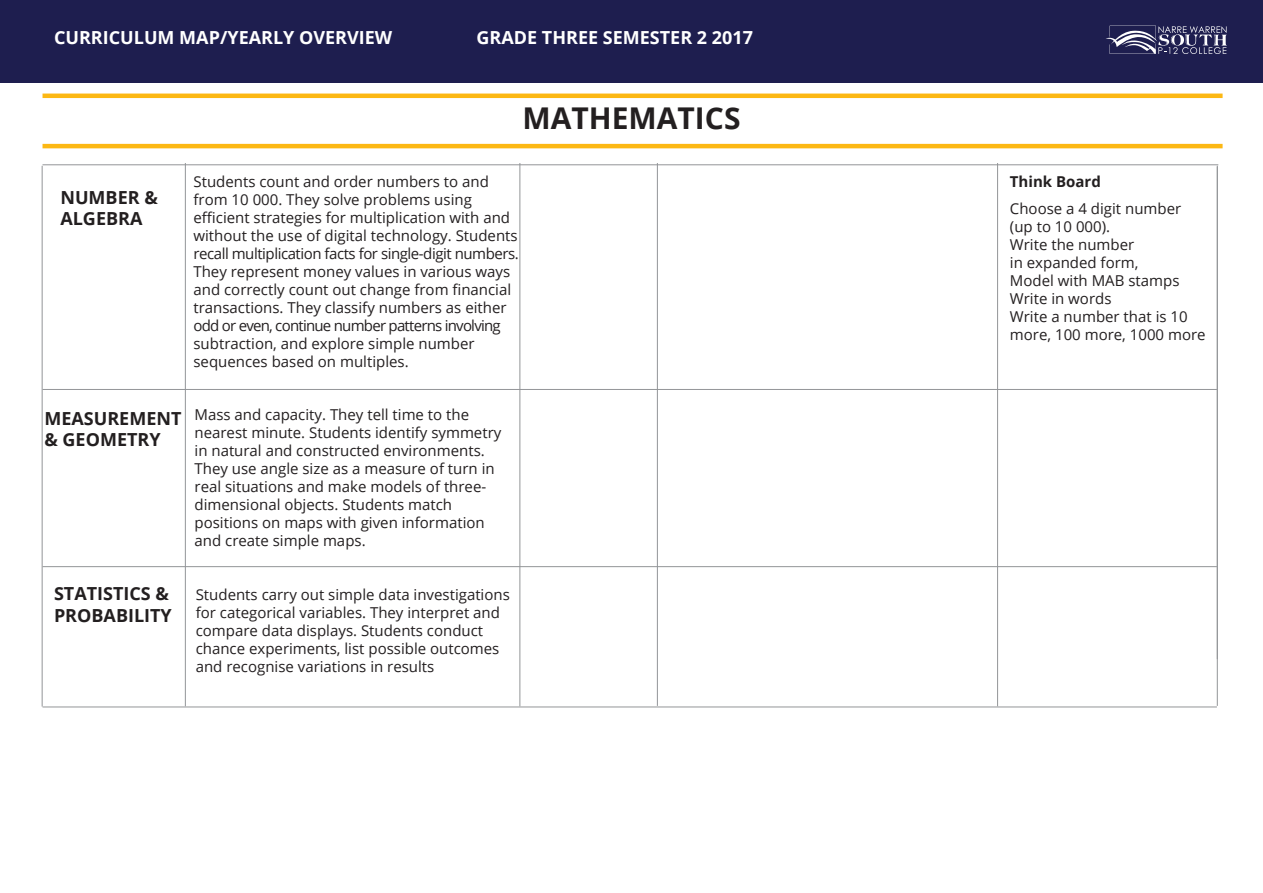
<style>
.page{position:relative;width:1263px;height:893px;background:#fff}
.page>*{position:absolute;margin:0;border:0;box-sizing:border-box;transform-origin:0 0}
.t1{font:700 30px "Open Sans";color:#231f20}
.t2{font:700 18px/21.6px "Open Sans";color:#231f20}
.t3{font:700 18px "Open Sans";color:#fff}
.t4{font:15px/18px "Open Sans";color:#231f20}
.t5{font:700 15px "Open Sans";color:#231f20}
</style>
<div class="page">
<hr style="left:1217px;top:167px;width:1px;height:539px;background:#939598">
<div style="left:0;top:0;width:1263px;height:83px;background:#1e1e4f"></div>
<svg style="left:1106px;top:26px;width:121px;height:28px"></svg>
<hr style="left:43px;top:144px;width:1179px;height:4px;background:#fcb814">
<hr style="left:43px;top:389px;width:1174px;height:1px;background:#939598">
<hr style="left:43px;top:94px;width:1179px;height:4px;background:#fcb814">
<hr style="left:185px;top:163px;width:1px;height:543px;background:#939598">
<hr style="left:42px;top:166px;width:1px;height:541px;background:#939598">
<hr style="left:519px;top:163px;width:1px;height:543px;background:#939598">
<hr style="left:657px;top:163px;width:1px;height:543px;background:#939598">
<hr style="left:997px;top:163px;width:1px;height:543px;background:#939598">
<hr style="left:1217px;top:166px;width:1px;height:493px;background:#939598">
<hr style="left:43px;top:164px;width:1175px;height:1px;background:#939598">
<hr style="left:43px;top:566px;width:1174px;height:1px;background:#939598">
<hr style="left:43px;top:707px;width:1174px;height:1px;background:#939598">
<p class="t3" style="left:54px;top:25px;width:340px">CURRICULUM MAP/YEARLY OVERVIEW</p>
<p class="t3" style="left:476px;top:25px;width:278px">GRADE THREE SEMESTER 2 2017</p>
<p class="t1" style="left:522px;top:97px;width:220px">MATHEMATICS</p>
<p class="t2" style="left:60px;top:186px;width:99px">NUMBER &amp;<br>ALGEBRA</p>
<p class="t4" style="left:193px;top:172px;width:327px">Students count and order numbers to and from 10 000. They solve problems using efficient strategies for multiplication with and without the use of digital technology. Students recall multiplication facts for single-digit numbers.<br>They represent money values in various ways and correctly count out change from financial transactions. They classify numbers as either odd or even, continue number patterns involving subtraction, and explore simple number sequences based on multiples.</p>
<p class="t5" style="left:1010px;top:171px;width:92px">Think Board</p>
<p class="t4" style="left:1010px;top:199px;width:173px">Choose a 4 digit number (up to 10 000).</p>
<p class="t4" style="left:1010px;top:235px;width:130px">Write the number in expanded form,</p>
<p class="t4" style="left:1010px;top:271px;width:171px">Model with MAB stamps</p>
<p class="t4" style="left:1010px;top:289px;width:103px">Write in words</p>
<p class="t4" style="left:1010px;top:307px;width:197px">Write a number that is 10 more, 100 more, 1000 more</p>
<p class="t2" style="left:44px;top:407px;width:139px">MEASUREMENT &amp; GEOMETRY</p>
<p class="t4" style="left:195px;top:406px;width:308px">Mass and capacity. They tell time to the nearest minute. Students identify symmetry in natural and constructed environments.<br>They use angle size as a measure of turn in real situations and make models of three&shy;dimensional objects. Students match positions on maps with given information and create simple maps.</p>
<p class="t2" style="left:54px;top:582px;width:119px">STATISTICS &amp;<br>PROBABILITY</p>
<p class="t4" style="left:196px;top:585px;width:316px">Students carry out simple data investigations for categorical variables. They interpret and compare data displays. Students conduct chance experiments, list possible outcomes and recognise variations in results</p>
</div>
